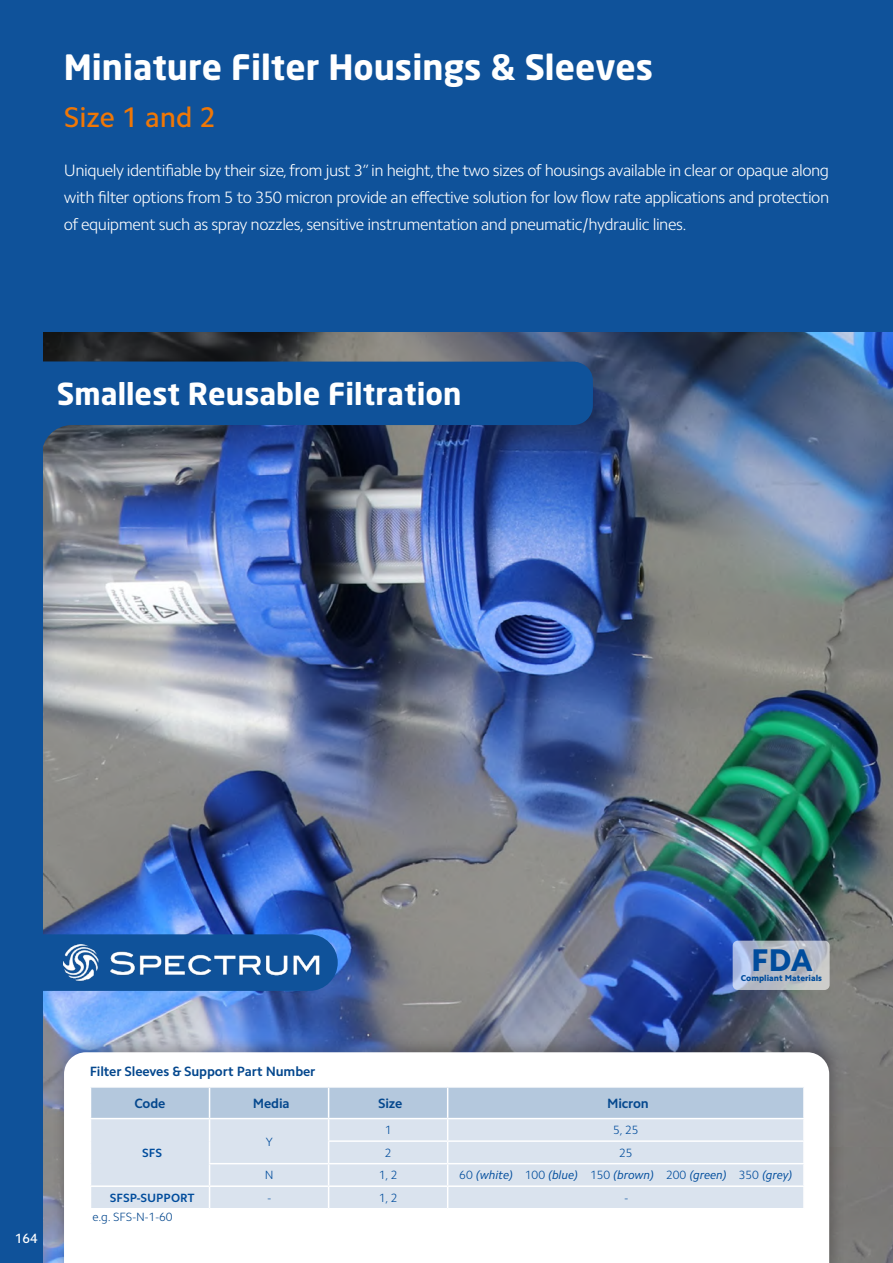
<style>
.page{position:relative;width:893px;height:1263px;background:#0f529a}
.page>*{position:absolute;margin:0;border:0;box-sizing:border-box;transform-origin:0 0}
.t1{font:700 34.5px "Neo Sans";color:#fff}
.t2{font:800 31.5px "Camphor Std";color:#004c9c}
.t3{font:700 30px "Neo Sans";color:#fff}
.t4{font:500 28.5px "Camphor Std";color:#ef7706}
.t5{font:300 16.5px/27px "Camphor Std";letter-spacing:-.03em;color:#fff;text-align:justify}
.t6{font:700 13.5px "Camphor Std";letter-spacing:-.01em;color:#05488e}
.t7{font:500 13.5px "Camphor Std";color:#fff}
.t8{font:italic 12px "Camphor Std";color:#004c9c}
.t9{font:300 12px "Camphor Std";color:#004c9c}
.t10{font:700 12px "Camphor Std";color:#004c9c}
.t11{font:300 12px "Camphor Std";color:#05488e}
.t12{font:800 8.7px "Camphor Std";color:#004c9c}
.s1{font-weight:300;font-style:normal}
</style>
<div class="page">
<img style="left:43px;top:332px;width:850px;height:815px">
<img style="left:43px;top:1147px;width:850px;height:116px">
<div style="left:51px;top:1034px;width:794px;height:229px;background:#241f1f;opacity:.4"></div>
<div style="left:64px;top:1052px;width:765px;height:211px;background:#fff"></div>
<hr style="left:90px;top:1086px;width:120px;height:2px;background:#fff">
<hr style="left:210px;top:1086px;width:119px;height:2px;background:#fff">
<hr style="left:329px;top:1086px;width:119px;height:2px;background:#fff">
<hr style="left:448px;top:1086px;width:357px;height:2px;background:#fff">
<hr style="left:803px;top:1088px;width:2px;height:30px;background:#fff">
<hr style="left:448px;top:1118px;width:357px;height:1px;background:#fff">
<hr style="left:803px;top:1119px;width:2px;height:21px;background:#fff">
<hr style="left:448px;top:1140px;width:357px;height:2px;background:#fff">
<hr style="left:803px;top:1142px;width:2px;height:21px;background:#fff">
<hr style="left:448px;top:1163px;width:357px;height:1px;background:#fff">
<hr style="left:803px;top:1164px;width:2px;height:21px;background:#fff">
<hr style="left:448px;top:1185px;width:357px;height:2px;background:#fff">
<svg style="left:90px;top:1087px;width:714px;height:121px;background:#d4dfeb"></svg>
<hr style="left:803px;top:1187px;width:2px;height:21px;background:#fff">
<hr style="left:90px;top:1208px;width:120px;height:1px;background:#fff">
<hr style="left:210px;top:1208px;width:119px;height:1px;background:#fff">
<hr style="left:329px;top:1208px;width:119px;height:1px;background:#fff">
<hr style="left:448px;top:1208px;width:357px;height:1px;background:#fff">
<svg style="left:43px;top:934px;width:295px;height:57px"></svg>
<div style="left:63px;top:945px;width:257px;height:40px;background:#0f529a"></div>
<img style="left:63px;top:945px;width:257px;height:36px">
<svg style="left:733px;top:941px;width:97px;height:49px;background:#b6bdcb"></svg>
<svg style="left:43px;top:361px;width:550px;height:126px"></svg>
<h1 class="t1" style="left:64px;top:53px;width:591px">Miniature Filter Housings &amp; Sleeves</h1>
<h3 class="t4" style="left:64px;top:100px;width:154px">Size 1 and 2</h3>
<p class="t5" style="left:64px;top:157px;width:767px">Uniquely identifiable by their size, from just 3” in height, the two sizes of housings available in clear or opaque along with filter options from 5 to 350 micron provide an effective solution for low flow rate applications and protection of equipment such as spray nozzles, sensitive instrumentation and pneumatic/hydraulic lines.</p>
<h3 class="t3" style="left:57px;top:381px;width:406px">Smallest Reusable Filtration</h3>
<p class="t7" style="left:15px;top:1230px;width:24px">164</p>
<h2 class="t2" style="left:751px;top:942px;width:63px">FDA</h2>
<p class="t6" style="left:90px;top:1064px;width:227px">Filter Sleeves &amp; Support Part Number</p>
<p class="t6" style="left:135px;top:1095px;width:32px">Code</p>
<p class="t6" style="left:253px;top:1095px;width:38px">Media</p>
<p class="t6" style="left:378px;top:1095px;width:26px">Size</p>
<p class="t6" style="left:607px;top:1095px;width:43px">Micron</p>
<p class="t10" style="left:142px;top:1145px;width:21px">SFS</p>
<p class="t9" style="left:266px;top:1134px;width:9px">Y</p>
<p class="t9" style="left:385px;top:1123px;width:8px">1</p>
<p class="t9" style="left:613px;top:1123px;width:27px">5, 25</p>
<p class="t9" style="left:385px;top:1146px;width:8px">2</p>
<p class="t9" style="left:619px;top:1146px;width:15px">25</p>
<p class="t12" style="left:741px;top:973px;width:83px">Compliant Materials</p>
<p class="t9" style="left:265px;top:1168px;width:10px">N</p>
<p class="t9" style="left:379px;top:1168px;width:20px">1, 2</p>
<p class="t8" style="left:459px;top:1168px;width:335px"><span class="s1">60</span> (white) <span class="s1">100</span> (blue) <span class="s1">150</span> (brown) <span class="s1">200</span> (green) <span class="s1">350</span> (grey)</p>
<p class="t10" style="left:110px;top:1191px;width:86px">SFSP-SUPPORT</p>
<p class="t9" style="left:268px;top:1191px;width:5px">-</p>
<p class="t9" style="left:379px;top:1191px;width:20px">1, 2</p>
<p class="t9" style="left:624px;top:1191px;width:5px">-</p>
<p class="t11" style="left:92px;top:1210px;width:82px">e.g. SFS-N-1-60</p>
</div>
